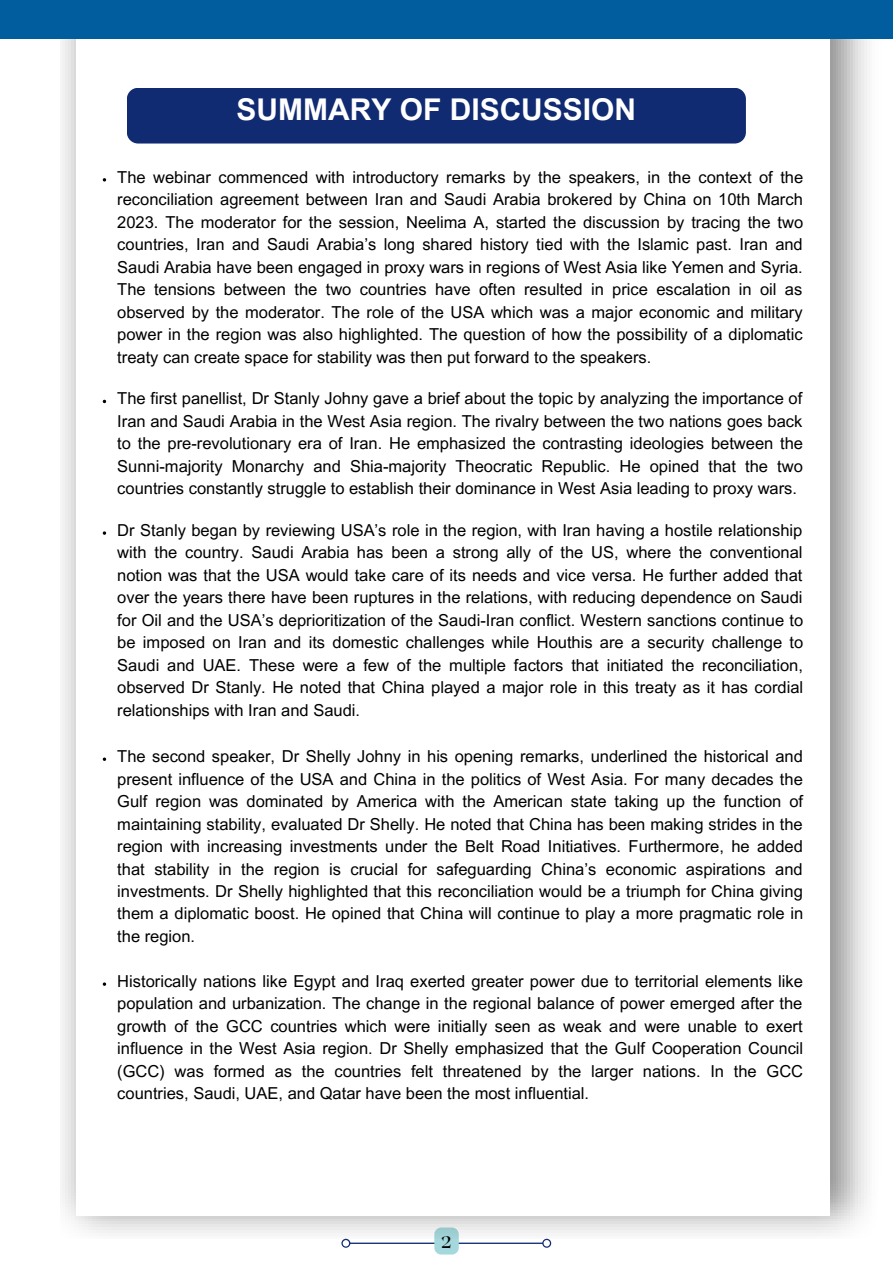
<style>
.page{position:relative;width:893px;height:1264px;background:#fff}
.page>*{position:absolute;margin:0;border:0;box-sizing:border-box;transform-origin:0 0}
.t1{font:700 30px "Arial MT Pro";color:#fff}
.t2{font:16.5px/22.5px "Arial MT Pro";color:#000;text-align:justify}
.t3{font:700 16.5px "Roxborough CF";color:#000}
</style>
<div class="page">
<svg style="left:341px;top:1238px;width:210px;height:16px"></svg>
<img style="left:62px;top:39px;width:805px;height:1199px">
<div style="left:0;top:0;width:892px;height:39px;background:#025d9f"></div>
<p class="t1" style="left:236px;top:99px;width:401px">SUMMARY OF DISCUSSION</p>
<p class="t2" style="left:117px;top:168px;width:687px">The webinar commenced with introductory remarks by the speakers, in the context of the reconciliation agreement between Iran and Saudi Arabia brokered by China on 10th March 2023. The moderator for the session, Neelima A, started the discussion by tracing the two countries, Iran and Saudi Arabia’s long shared history tied with the Islamic past. Iran and Saudi Arabia have been engaged in proxy wars in regions of West Asia like Yemen and Syria.<br>The tensions between the two countries have often resulted in price escalation in oil as observed by the moderator. The role of the USA which was a major economic and military power in the region was also highlighted. The question of how the possibility of a diplomatic treaty can create space for stability was then put forward to the speakers.</p>
<p class="t2" style="left:117px;top:389px;width:687px">The first panellist, Dr Stanly Johny gave a brief about the topic by analyzing the importance of Iran and Saudi Arabia in the West Asia region. The rivalry between the two nations goes back to the pre-revolutionary era of Iran. He emphasized the contrasting ideologies between the Sunni-majority Monarchy and Shia-majority Theocratic Republic. He opined that the two countries constantly struggle to establish their dominance in West Asia leading to proxy wars.</p>
<p class="t2" style="left:117px;top:521px;width:687px">Dr Stanly began by reviewing USA’s role in the region, with Iran having a hostile relationship with the country. Saudi Arabia has been a strong ally of the US, where the conventional notion was that the USA would take care of its needs and vice versa. He further added that over the years there have been ruptures in the relations, with reducing dependence on Saudi for Oil and the USA’s deprioritization of the Saudi-Iran conflict. Western sanctions continue to be imposed on Iran and its domestic challenges while Houthis are a security challenge to Saudi and UAE. These were a few of the multiple factors that initiated the reconciliation, observed Dr Stanly. He noted that China played a major role in this treaty as it has cordial relationships with Iran and Saudi.</p>
<p class="t2" style="left:117px;top:747px;width:687px">The second speaker, Dr Shelly Johny in his opening remarks, underlined the historical and present influence of the USA and China in the politics of West Asia. For many decades the Gulf region was dominated by America with the American state taking up the function of maintaining stability, evaluated Dr Shelly. He noted that China has been making strides in the region with increasing investments under the Belt Road Initiatives. Furthermore, he added that stability in the region is crucial for safeguarding China’s economic aspirations and investments. Dr Shelly highlighted that this reconciliation would be a triumph for China giving them a diplomatic boost. He opined that China will continue to play a more pragmatic role in the region.</p>
<p class="t2" style="left:117px;top:972px;width:687px">Historically nations like Egypt and Iraq exerted greater power due to territorial elements like population and urbanization. The change in the regional balance of power emerged after the growth of the GCC countries which were initially seen as weak and were unable to exert influence in the West Asia region. Dr Shelly emphasized that the Gulf Cooperation Council (GCC) was formed as the countries felt threatened by the larger nations. In the GCC countries, Saudi, UAE, and Qatar have been the most influential.</p>
<p class="t3" style="left:441px;top:1231px;width:12px">2</p>
</div>
